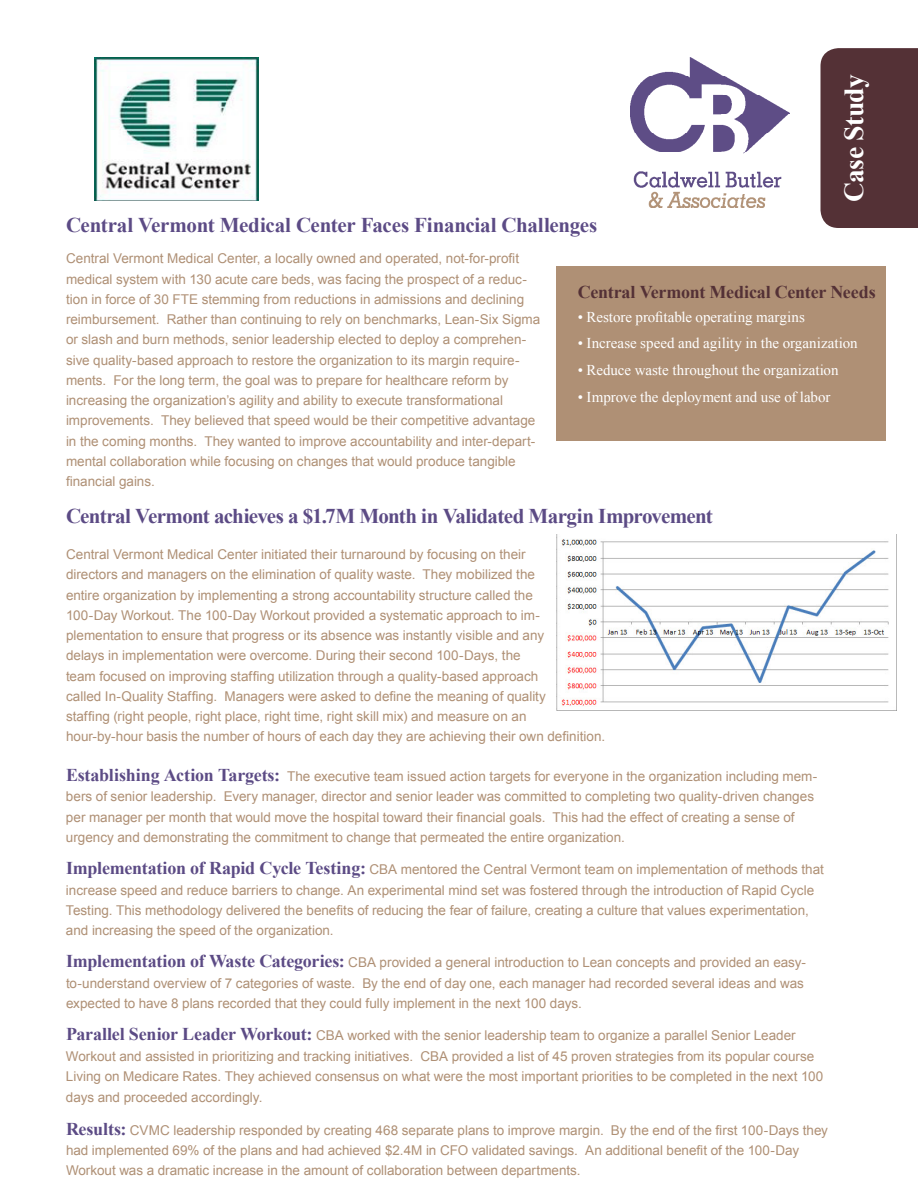
<style>
.page{position:relative;width:918px;height:1188px;background:#fff}
.page>*{position:absolute;margin:0;border:0;box-sizing:border-box;transform-origin:0 0}
.t1{font:700 27.6px "Times New Roman";letter-spacing:-.025em;color:#fff}
.t2{font:700 21px "Times New Roman";letter-spacing:-.02em;color:#5c4b85}
.t3{font:700 18px "Times New Roman";letter-spacing:-.015em;color:#543136}
.t4{font:15px "Times New Roman";letter-spacing:-.005em;color:#fff}
.t5{font:13.5px/20.2px "Arial";color:#af9075}
.s1{font-family:"Times New Roman";font-weight:700;font-size:18px;color:#5c4b85}
</style>
<div class="page">
<img style="left:556px;top:535px;width:333px;height:175px">
<div style="left:556px;top:266px;width:330px;height:175px;background:#af9075"></div>
<div style="left:820px;top:48px;width:98px;height:180px;background:#543136"></div>
<img style="left:631px;top:58px;width:158px;height:150px">
<img style="left:94px;top:57px;width:165px;height:143px">
<h1 class="t1" style="left:834px;top:202px;width:129px;rotate:-90deg">Case Study</h1>
<h2 class="t2" style="left:66px;top:210px;width:533px">Central Vermont Medical Center Faces Financial Challenges</h2>
<p class="t5" style="left:66px;top:248px;width:476px">Central Vermont Medical Center, a locally owned and operated, not-for-profit medical system with 130 acute care beds, was facing the prospect of a reduc&shy;tion in force of 30 FTE stemming from reductions in admissions and declining reimbursement. Rather than continuing to rely on benchmarks, Lean-Six Sigma or slash and burn methods, senior leadership elected to deploy a comprehen&shy;sive quality-based approach to restore the organization to its margin require&shy;ments. For the long term, the goal was to prepare for healthcare reform by increasing the organization’s agility and ability to execute transformational improvements. They believed that speed would be their competitive advantage in the coming months. They wanted to improve accountability and inter-depart&shy;mental collaboration while focusing on changes that would produce tangible financial gains.</p>
<h2 class="t2" style="left:66px;top:500px;width:648px">Central Vermont achieves a $1.7M Month in Validated Margin Improvement</h2>
<p class="t5" style="left:66px;top:544px;width:541px">Central Vermont Medical Center initiated their turnaround by focusing on their<br>directors and managers on the elimination of quality waste. They mobilized the<br>entire organization by implementing a strong accountability structure called the<br>100-Day Workout. The 100-Day Workout provided a systematic approach to im&shy;plementation to ensure that progress or its absence was instantly visible and any<br>delays in implementation were overcome. During their second 100-Days, the<br>team focused on improving staffing utilization through a quality-based approach<br>called In-Quality Staffing. Managers were asked to define the meaning of quality<br>staffing (right people, right place, right time, right skill mix) and measure on an hour-by-hour basis the number of hours of each day they are achieving their own definition.</p>
<h3 class="t3" style="left:578px;top:279px;width:299px">Central Vermont Medical Center Needs</h3>
<p class="t4" style="left:578px;top:306px;width:229px">• Restore profitable operating margins</p>
<p class="t4" style="left:578px;top:333px;width:281px">• Increase speed and agility in the organization</p>
<p class="t4" style="left:578px;top:360px;width:262px">• Reduce waste throughout the organization</p>
<p class="t4" style="left:578px;top:387px;width:254px">• Improve the deployment and use of labor</p>
<p class="t5" style="left:66px;top:766px;width:753px"><span class="s1">Establishing Action Targets:</span> The executive team issued action targets for everyone in the organization including mem&shy;bers of senior leadership. Every manager, director and senior leader was committed to completing two quality-driven changes per manager per month that would move the hospital toward their financial goals. This had the effect of creating a sense of urgency and demonstrating the commitment to change that permeated the entire organization.</p>
<p class="t5" style="left:66px;top:859px;width:759px"><span class="s1">Implementation of Rapid Cycle Testing:</span> CBA mentored the Central Vermont team on implementation of methods that increase speed and reduce barriers to change. An experimental mind set was fostered through the introduction of Rapid Cycle Testing. This methodology delivered the benefits of reducing the fear of failure, creating a culture that values experimentation, and increasing the speed of the organization.</p>
<p class="t5" style="left:66px;top:952px;width:742px"><span class="s1">Implementation of Waste Categories:</span> CBA provided a general introduction to Lean concepts and provided an easy&shy;to-understand overview of 7 categories of waste. By the end of day one, each manager had recorded several ideas and was expected to have 8 plans recorded that they could fully implement in the next 100 days.</p>
<p class="t5" style="left:66px;top:1025px;width:759px"><span class="s1">Parallel Senior Leader Workout:</span> CBA worked with the senior leadership team to organize a parallel Senior Leader<br>Workout and assisted in prioritizing and tracking initiatives. CBA provided a list of 45 proven strategies from its popular course<br>Living on Medicare Rates. They achieved consensus on what were the most important priorities to be completed in the next 100</p>
<p class="t5" style="left:66px;top:1087px;width:198px">days and proceeded accordingly.</p>
<p class="t5" style="left:66px;top:1120px;width:764px"><span class="s1">Results:</span> CVMC leadership responded by creating 468 separate plans to improve margin. By the end of the first 100-Days they had implemented 69% of the plans and had achieved $2.4M in CFO validated savings. An additional benefit of the 100-Day<br>Workout was a dramatic increase in the amount of collaboration between departments.</p>
</div>
